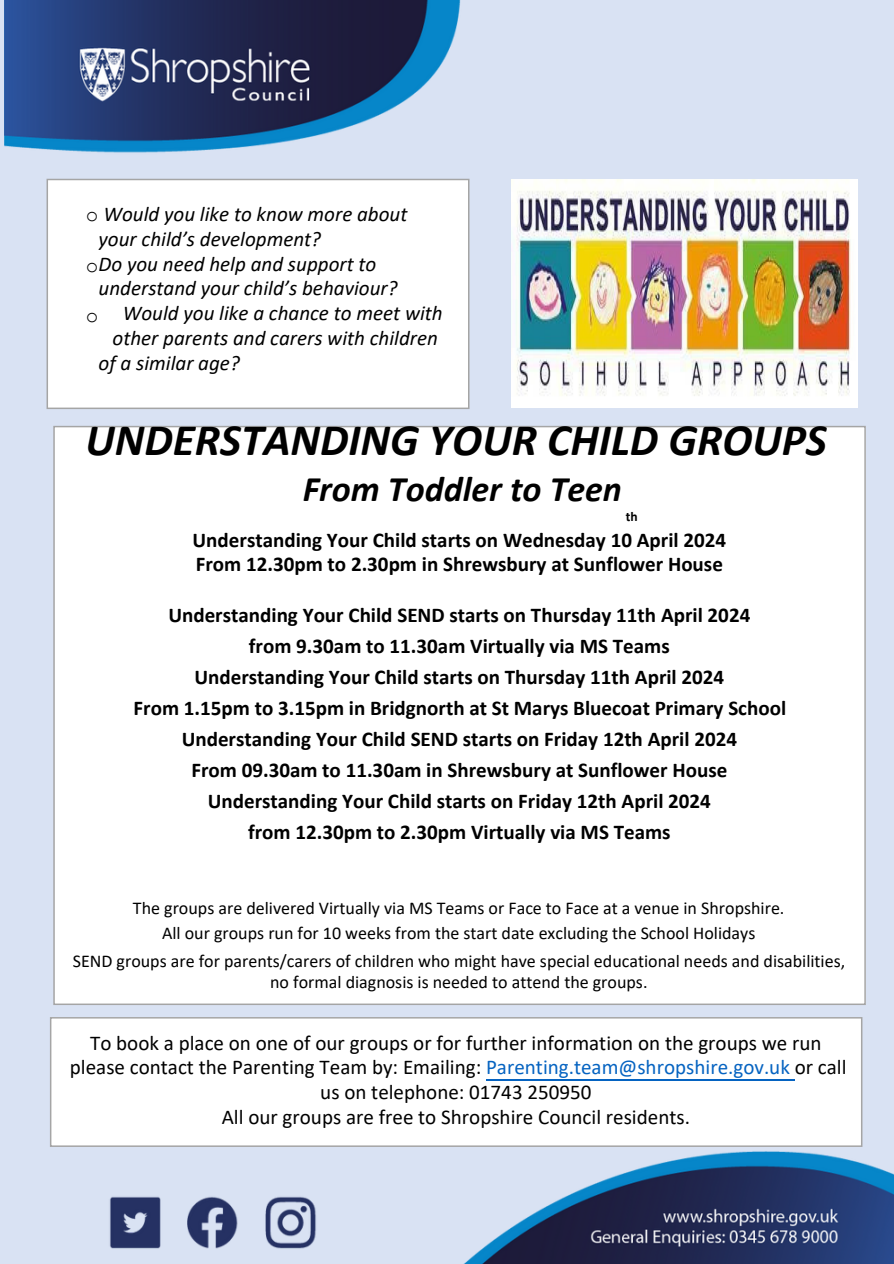
<style>
.page{position:relative;width:894px;height:1264px;background:#fff}
.page>*{position:absolute;margin:0;border:0;box-sizing:border-box;transform-origin:0 0}
.t1{font:italic 700 45px "Calibri";color:#000}
.t2{font:italic 700 36px "Calibri";color:#000}
.t3{font:700 21px/31px "Calibri";color:#000}
.t4{font:21px/24.8px "Calibri";color:#000;text-align:center}
.t5{font:italic 21px "Calibri";color:#000}
.t6{font:21px "Courier New";color:#000}
.t7{font:18px/24.8px "Calibri";color:#000;text-align:center}
.t8{font:700 13.5px "Calibri";color:#000}
.s1{font-family:"Courier New";font-style:normal}
.s2{color:#0563c1}
</style>
<div class="page">
<img style="left:4px;top:0;width:889px;height:1263px">
<div style="left:47px;top:179px;width:421px;height:229px;background:#fff"></div>
<div style="left:47px;top:179px;width:422px;height:230px;border:2px solid #a5a5a5"></div>
<div style="left:54px;top:426px;width:810px;height:578px;background:#fff"></div>
<div style="left:51px;top:1017px;width:810px;height:129px;background:#fff"></div>
<div style="left:50px;top:1017px;width:812px;height:129px;border:2px solid #a5a5a5"></div>
<hr style="left:486px;top:1078px;width:308px;height:2px;background:#0563c1">
<img style="left:511px;top:179px;width:346px;height:229px">
<p class="t5" style="left:86px;top:205px;width:323px"><span class="s1">o</span> Would you like to know more about</p>
<p class="t5" style="left:98px;top:230px;width:224px">your child’s development?</p>
<p class="t5" style="left:86px;top:255px;width:292px"><span class="s1">o</span>Do you need help and support to</p>
<p class="t5" style="left:98px;top:279px;width:300px">understand your child’s behaviour?</p>
<p class="t5" style="left:123px;top:304px;width:321px">Would you like a chance to meet with</p>
<p class="t5" style="left:112px;top:329px;width:327px">other parents and carers with children</p>
<p class="t5" style="left:98px;top:354px;width:143px">of a similar age?</p>
<p class="t6" style="left:86px;top:305px;width:14px">o</p>
<h1 class="t1" style="left:86px;top:421px;width:742px">UNDERSTANDING YOUR CHILD GROUPS</h1>
<h2 class="t2" style="left:302px;top:473px;width:320px">From Toddler to Teen</h2>
<p class="t8" style="left:625px;top:511px;width:13px">th</p>
<p class="t3" style="left:192px;top:529px;width:535px;line-height:24.8px">Understanding Your Child starts on Wednesday 10 April 2024<br>From 12.30pm to 2.30pm in Shrewsbury at Sunflower House</p>
<p class="t3" style="left:133px;top:601px;width:654px;text-align:center">Understanding Your Child SEND starts on Thursday 11th April 2024<br>from 9.30am to 11.30am Virtually via MS Teams<br>Understanding Your Child starts on Thursday 11th April 2024<br>From 1.15pm to 3.15pm in Bridgnorth at St Marys Bluecoat Primary School Understanding Your Child SEND starts on Friday 12th April 2024<br>From 09.30am to 11.30am in Shrewsbury at Sunflower House Understanding Your Child starts on Friday 12th April 2024<br>from 12.30pm to 2.30pm Virtually via MS Teams</p>
<p class="t7" style="left:133px;top:897px;width:652px">The groups are delivered Virtually via MS Teams or Face to Face at a venue in Shropshire.<br>All our groups run for 10 weeks from the start date excluding the School Holidays</p>
<p class="t7" style="left:73px;top:951px;width:773px;line-height:21.3px">SEND groups are for parents/carers of children who might have special educational needs and disabilities, no formal diagnosis is needed to attend the groups.</p>
<p class="t4" style="left:70px;top:1032px;width:778px">To book a place on one of our groups or for further information on the groups we run please contact the Parenting Team by: Emailing: <span class="s2">Parenting.team@shropshire.gov.uk</span> or call us on telephone: 01743 250950<br>All our groups are free to Shropshire Council residents.</p>
</div>
